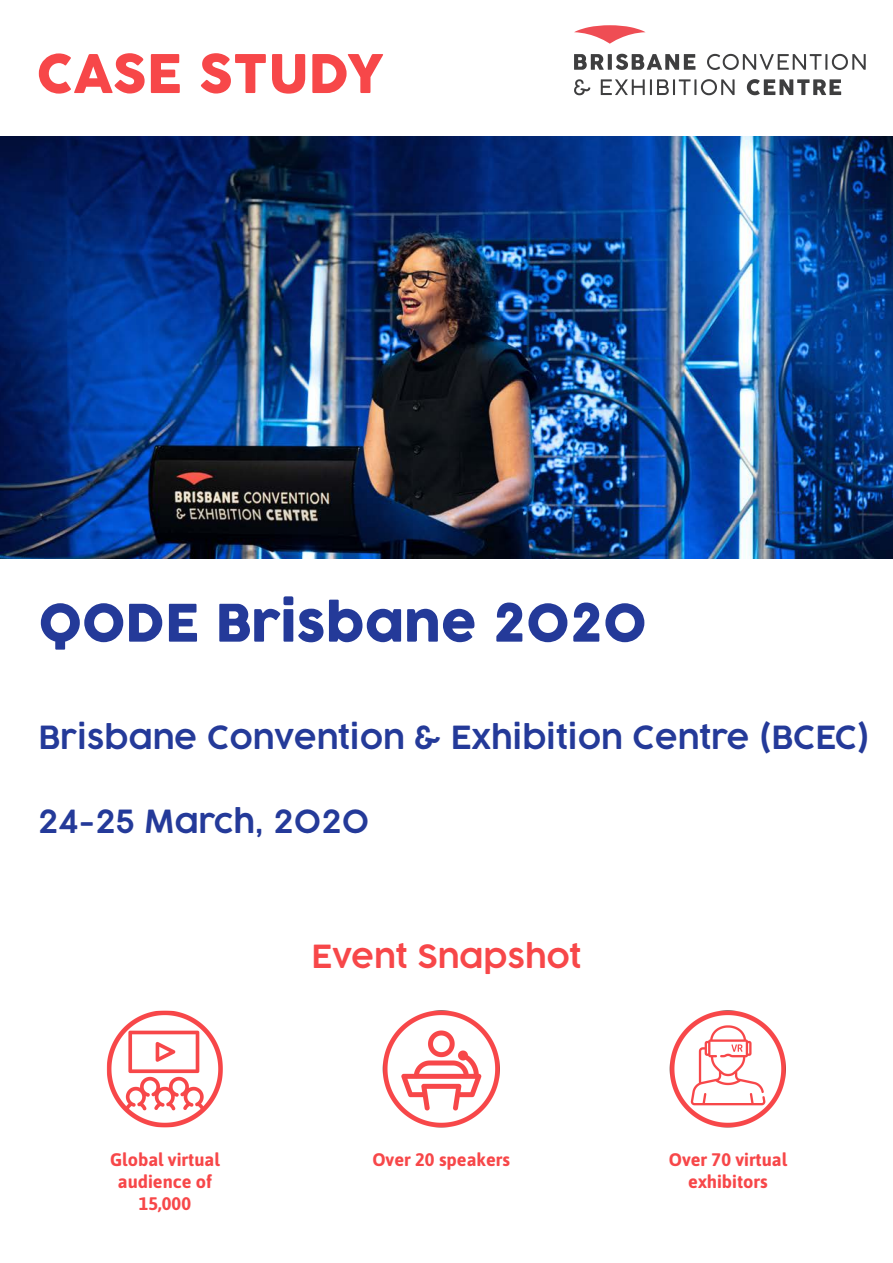
<style>
.page{position:relative;width:893px;height:1263px;background:#fff}
.page>*{position:absolute;margin:0;border:0;box-sizing:border-box;transform-origin:0 0}
.t1{font:52.5px "Cocogoose Pro";color:#f74749}
.t2{font:51px "Cocogoose Pro";color:#243a99}
.t3{font:300 31.5px "Cocogoose Pro";color:#243a99}
.t4{font:300 31.5px "Cocogoose Pro";color:#f74749}
.t5{font:700 18.15px/21.8px "Asap";color:#f74749;text-align:center}
</style>
<div class="page">
<svg style="left:574px;top:54px;width:121px;height:16px"></svg>
<svg style="left:707px;top:54px;width:159px;height:16px"></svg>
<svg style="left:574px;top:79px;width:16px;height:16px"></svg>
<svg style="left:601px;top:79px;width:133px;height:16px"></svg>
<svg style="left:747px;top:79px;width:94px;height:16px"></svg>
<svg style="left:574px;top:25px;width:72px;height:19px"></svg>
<img style="left:0;top:136px;width:893px;height:423px">
<img style="left:669px;top:1010px;width:117px;height:118px">
<img style="left:382px;top:1010px;width:118px;height:118px">
<img style="left:106px;top:1010px;width:117px;height:118px">
<p class="t1" style="left:36px;top:38px;width:349px">CASE STUDY</p>
<p class="t2" style="left:38px;top:588px;width:610px">QODE Brisbane 2020</p>
<p class="t3" style="left:38px;top:716px;width:832px">Brisbane Convention &amp; Exhibition Centre (BCEC)</p>
<p class="t3" style="left:38px;top:800px;width:333px">24-25 March, 2020</p>
<p class="t4" style="left:312px;top:935px;width:271px">Event Snapshot</p>
<p class="t5" style="left:110px;top:1148px;width:111px">Global virtual</p>
<p class="t5" style="left:372px;top:1148px;width:139px">Over 20 speakers</p>
<p class="t5" style="left:118px;top:1170px;width:96px">audience of<br>15,000</p>
<p class="t5" style="left:669px;top:1148px;width:120px">Over 70 virtual exhibitors</p>
</div>
